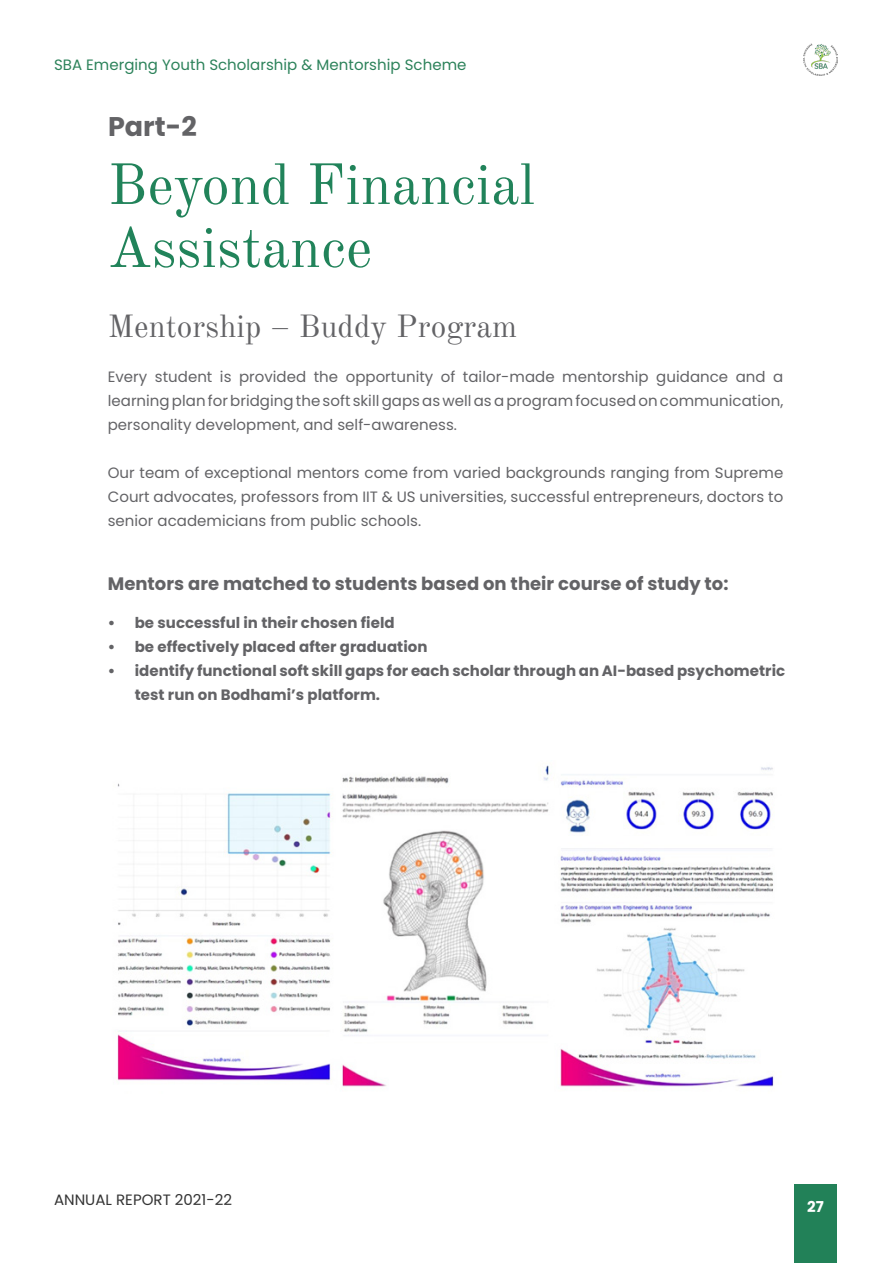
<style>
.page{position:relative;width:893px;height:1263px;background:#fff}
.page>*{position:absolute;margin:0;border:0;box-sizing:border-box;transform-origin:0 0}
.t1{font:57px/63px "Old Standard TT";color:#21835a}
.t2{font:31.5px "Old Standard TT";color:#636366}
.t3{font:700 27px "Poppins";color:#636366}
.t4{font:700 18px "Poppins";color:#636366}
.t5{font:15px/24px "Poppins";color:#636366;text-align:justify}
.t6{font:700 15px/24px "Poppins";color:#636366}
.t7{font:15px "Poppins";color:#2c825a}
.t8{font:15px "Poppins";color:#333}
.t9{font:700 15px "Poppins";color:#fff}
</style>
<div class="page">
<div style="left:794px;top:1184px;width:43px;height:79px;background:#228158"></div>
<img style="left:803px;top:43px;width:35px;height:33px">
<img style="left:117px;top:765px;width:657px;height:322px">
<p class="t7" style="left:54px;top:56px;width:414px">SBA Emerging Youth Scholarship &amp; Mentorship Scheme</p>
<p class="t3" style="left:108px;top:111px;width:91px">Part-2</p>
<p class="t1" style="left:108px;top:149px;width:428px">Beyond Financial<br>Assistance</p>
<p class="t2" style="left:108px;top:303px;width:411px">Mentorship – Buddy Program</p>
<p class="t5" style="left:108px;top:365px;width:677px">Every student is provided the opportunity of tailor-made mentorship guidance and a learning plan for bridging the soft skill gaps as well as a program focused on communication, personality development, and self-awareness.</p>
<p class="t5" style="left:108px;top:461px;width:677px">Our team of exceptional mentors come from varied backgrounds ranging from Supreme Court advocates, professors from IIT &amp; US universities, successful entrepreneurs, doctors to senior academicians from public schools.</p>
<p class="t4" style="left:108px;top:573px;width:622px">Mentors are matched to students based on their course of study to:</p>
<p class="t6" style="left:108px;top:611px;width:288px">• be successful in their chosen field</p>
<p class="t6" style="left:108px;top:635px;width:321px">• be effectively placed after graduation</p>
<p class="t6" style="left:135px;top:659px;width:652px;text-indent:-27px">• identify functional soft skill gaps for each scholar through an AI-based psychometric test run on Bodhami’s platform.</p>
<p class="t8" style="left:54px;top:1191px;width:180px">ANNUAL REPORT 2021-22</p>
<p class="t9" style="left:807px;top:1198px;width:18px">27</p>
</div>
